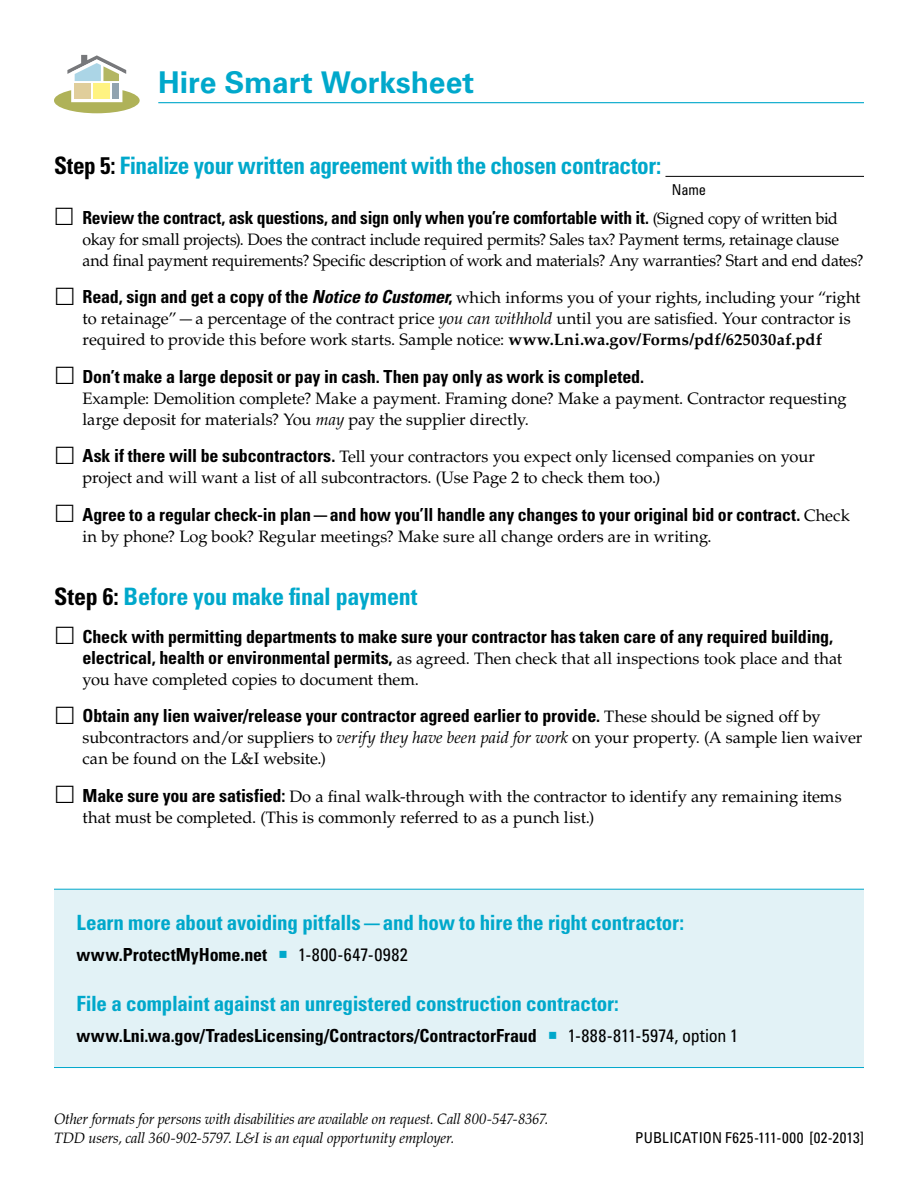
<style>
.page{position:relative;width:918px;height:1188px;background:#fff}
.page>*{position:absolute;margin:0;border:0;box-sizing:border-box;transform-origin:0 0}
.t1{font:700 30px "Univers LT Std";letter-spacing:-.005em;color:#00a8cb}
.t2{font:700 condensed 24px "Univers LT Std";letter-spacing:-.015em;color:#00a8cb}
.t3{font:700 condensed 21px "Univers LT Std";letter-spacing:-.01em;color:#00a8cb}
.t4{font:700 condensed 18px "Univers LT Std";letter-spacing:-.01em;color:#000}
.t5{font:16.5px/21px "Palatino LT Std";letter-spacing:-.005em;color:#000}
.t6{font:italic 15px/19.5px "Palatino LT Std";letter-spacing:-.01em;color:#000}
.t7{font:condensed 15px "Univers LT Std";letter-spacing:.01em;color:#000}
.s1{color:#000}
.s2{font-family:"Palatino LT Std";font-weight:400;font-stretch:normal;font-size:16.5px}
.s3{font-family:"Univers LT Std";font-weight:700;font-stretch:condensed;font-size:18px}
.s4{font-family:"Univers LT Std";font-weight:700;font-style:italic;font-stretch:condensed;font-size:18px}
.s5{font-style:italic}
.s6{font-weight:700}
.s7{color:#00a8cb}
.s8{font-weight:400}
</style>
<div class="page">
<hr style="left:665px;top:176px;width:199px;height:1px;background:#000">
<div style="left:54px;top:88px;width:86px;height:25px;background:#afb258;border-radius:50%"></div>
<svg style="left:67px;top:55px;width:59px;height:47px"></svg>
<hr style="left:158px;top:102px;width:706px;height:1px;background:#00a8cb">
<div style="left:54px;top:889px;width:810px;height:179px;background:#e2f2f6"></div>
<hr style="left:54px;top:889px;width:810px;height:1px;background:#00a8cb">
<hr style="left:54px;top:1067px;width:810px;height:1px;background:#00a8cb">
<h1 class="t1" style="left:158px;top:65px;width:317px">Hire Smart Worksheet</h1>
<h2 class="t2" style="left:54px;top:151px;width:609px"><span class="s1">Step 5:</span> Finalize your written agreement with the chosen contractor:</h2>
<p class="t7" style="left:672px;top:180px;width:36px">Name</p>
<p class="t4" style="left:82px;top:206px;width:757px">Review the contract, ask questions, and sign only when you’re comfortable with it. <span class="s2">(Signed copy of written bid</span></p>
<p class="t5" style="left:83px;top:229px;width:783px">okay for small projects). Does the contract include required permits? Sales tax? Payment terms, retainage clause and final payment requirements? Specific description of work and materials? Any warranties? Start and end dates?</p>
<p class="t5" style="left:82px;top:287px;width:780px"><span class="s3">Read, sign and get a copy of the</span> <span class="s4">Notice to Customer</span><span class="s3">,</span> which informs you of your rights, including your “right to retainage” — a percentage of the contract price <span class="s5">you can withhold</span> until you are satisfied. Your contractor is required to provide this before work starts. Sample notice: <span class="s6">www.Lni.wa.gov/Forms/pdf/625030af.pdf</span></p>
<p class="t4" style="left:82px;top:365px;width:563px">Don’t make a large deposit or pay in cash. Then pay only as work is completed.</p>
<p class="t5" style="left:82px;top:388px;width:766px">Example: Demolition complete? Make a payment. Framing done? Make a payment. Contractor requesting large deposit for materials? You <span class="s5">may</span> pay the supplier directly.</p>
<p class="t5" style="left:82px;top:446px;width:734px"><span class="s3">Ask if there will be subcontractors.</span> Tell your contractors you expect only licensed companies on your project and will want a list of all subcontractors. (Use Page 2 to check them too.)</p>
<p class="t4" style="left:82px;top:503px;width:769px">Agree to a regular check-in plan — and how you’ll handle any changes to your original bid or contract. <span class="s2">Check</span></p>
<p class="t5" style="left:83px;top:526px;width:631px">in by phone? Log book? Regular meetings? Make sure all change orders are in writing.</p>
<h2 class="t2" style="left:54px;top:582px;width:365px"><span class="s1">Step 6:</span> Before you make final payment</h2>
<p class="t4" style="left:82px;top:625px;width:752px">Check with permitting departments to make sure your contractor has taken care of any required building,</p>
<p class="t5" style="left:82px;top:648px;width:761px"><span class="s3">electrical, health or environmental permits,</span> as agreed. Then check that all inspections took place and that you have completed copies to document them.</p>
<p class="t4" style="left:82px;top:705px;width:740px">Obtain any lien waiver/release your contractor agreed earlier to provide. <span class="s2">These should be signed off by</span></p>
<p class="t5" style="left:82px;top:727px;width:781px">subcontractors and/or suppliers to <span class="s5">verify they have been paid for work</span> on your property. (A sample lien waiver can be found on the L&amp;I website.)</p>
<p class="t5" style="left:82px;top:786px;width:761px"><span class="s3">Make sure you are satisfied:</span> Do a final walk-through with the contractor to identify any remaining items that must be completed. (This is commonly referred to as a punch list.)</p>
<p class="t3" style="left:76px;top:909px;width:609px">Learn more about avoiding pitfalls — and how to hire the right contractor:</p>
<p class="t4" style="left:76px;top:944px;width:333px">www.ProtectMyHome.net <span class="s7">○</span> <span class="s8">1-800-647-0982</span></p>
<p class="t3" style="left:76px;top:990px;width:544px">File a complaint against an unregistered construction contractor:</p>
<p class="t4" style="left:76px;top:1025px;width:663px">www.Lni.wa.gov/TradesLicensing/Contractors/ContractorFraud <span class="s7">○</span> <span class="s8">1-888-811-5974, option 1</span></p>
<p class="t6" style="left:54px;top:1109px;width:496px">Other formats for persons with disabilities are available on request. Call 800-547-8367.<br>TDD users, call 360-902-5797. L&amp;I is an equal opportunity employer.</p>
<p class="t7" style="left:635px;top:1128px;width:230px">PUBLICATION F625-111-000 [02-2013]</p>
</div>
